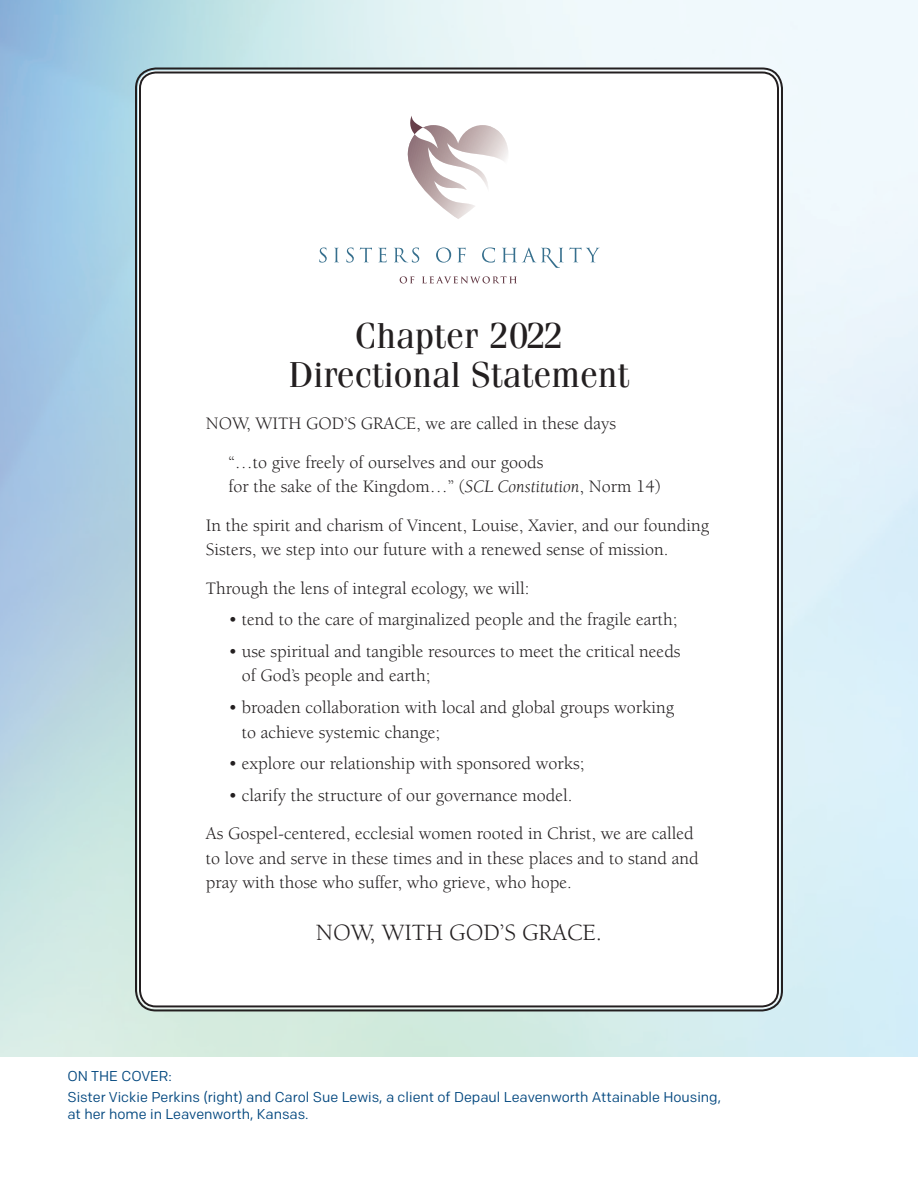
<style>
.page{position:relative;width:918px;height:1188px;background:#fff}
.page>*{position:absolute;margin:0;border:0;box-sizing:border-box;transform-origin:0 0}
.t1{font:36px/39px "Fenice";color:#231f20;text-align:center}
.t2{font:24px "Berkeley";color:#231f20}
.t3{font:18px/38.2px "Berkeley";color:#231f20}
.t4{font:14.25px/20.5px "Colfax";color:#00467e}
.s1{font-style:italic}
</style>
<div class="page">
<img style="left:0;top:0;width:918px;height:1056px">
<div style="left:138px;top:70px;width:642px;height:938px;background:#fff;border-radius:18px"></div>
<svg style="left:407px;top:116px;width:101px;height:103px"></svg>
<svg style="left:400px;top:276px;width:14px;height:8px"></svg>
<svg style="left:422px;top:276px;width:95px;height:8px"></svg>
<svg style="left:319px;top:248px;width:8px;height:15px"></svg>
<svg style="left:334px;top:248px;width:4px;height:14px"></svg>
<svg style="left:346px;top:248px;width:8px;height:15px"></svg>
<svg style="left:360px;top:248px;width:12px;height:14px"></svg>
<svg style="left:379px;top:248px;width:8px;height:14px"></svg>
<svg style="left:394px;top:248px;width:25px;height:15px"></svg>
<svg style="left:436px;top:248px;width:15px;height:15px"></svg>
<svg style="left:458px;top:248px;width:8px;height:14px"></svg>
<svg style="left:482px;top:248px;width:13px;height:15px"></svg>
<svg style="left:502px;top:248px;width:97px;height:20px"></svg>
<h1 class="t1" style="left:289px;top:315px;width:342px">Chapter 2022<br>Directional Statement</h1>
<p class="t3" style="left:228px;top:405px;width:389px;text-indent:-22px">NOW, WITH GOD’S GRACE, we are called in these days “…to give freely of ourselves and our goods</p>
<p class="t3" style="left:206px;top:468px;width:505px;text-indent:22px">for the sake of the Kingdom…” (<span class="s1">SCL Constitution</span>, Norm 14)<br>In the spirit and charism of Vincent, Louise, Xavier, and our founding</p>
<p class="t3" style="left:206px;top:531px;width:464px">Sisters, we step into our future with a renewed sense of mission.<br>Through the lens of integral ecology, we will:</p>
<p class="t3" style="left:228px;top:601px;width:450px">• tend to the care of marginalized people and the fragile earth;</p>
<p class="t3" style="left:242px;top:639px;width:440px;line-height:24.8px;text-indent:-14px">• use spiritual and tangible resources to meet the critical needs of God’s people and earth;</p>
<p class="t3" style="left:242px;top:695px;width:434px;line-height:24.8px;text-indent:-14px">• broaden collaboration with local and global groups working to achieve systemic change;</p>
<p class="t3" style="left:228px;top:745px;width:357px">• explore our relationship with sponsored works;</p>
<p class="t3" style="left:206px;top:776px;width:489px;text-indent:22px">• clarify the structure of our governance model.<br>As Gospel-centered, ecclesial women rooted in Christ, we are called</p>
<p class="t3" style="left:206px;top:846px;width:494px;line-height:24.8px">to love and serve in these times and in these places and to stand and pray with those who suffer, who grieve, who hope.</p>
<h2 class="t2" style="left:316px;top:920px;width:288px">NOW, WITH GOD’S GRACE.</h2>
<p class="t4" style="left:68px;top:1066px;width:655px;text-indent:54px">COVER:<br>Sister Vickie Perkins (right) and Carol Sue Lewis, a client of Depaul Leavenworth Attainable Housing,</p>
<p class="t4" style="left:68px;top:1103px;width:243px">at her home in Leavenworth, Kansas.</p>
<p class="t4" style="left:68px;top:1066px;width:34px">ON THE</p>
</div>
